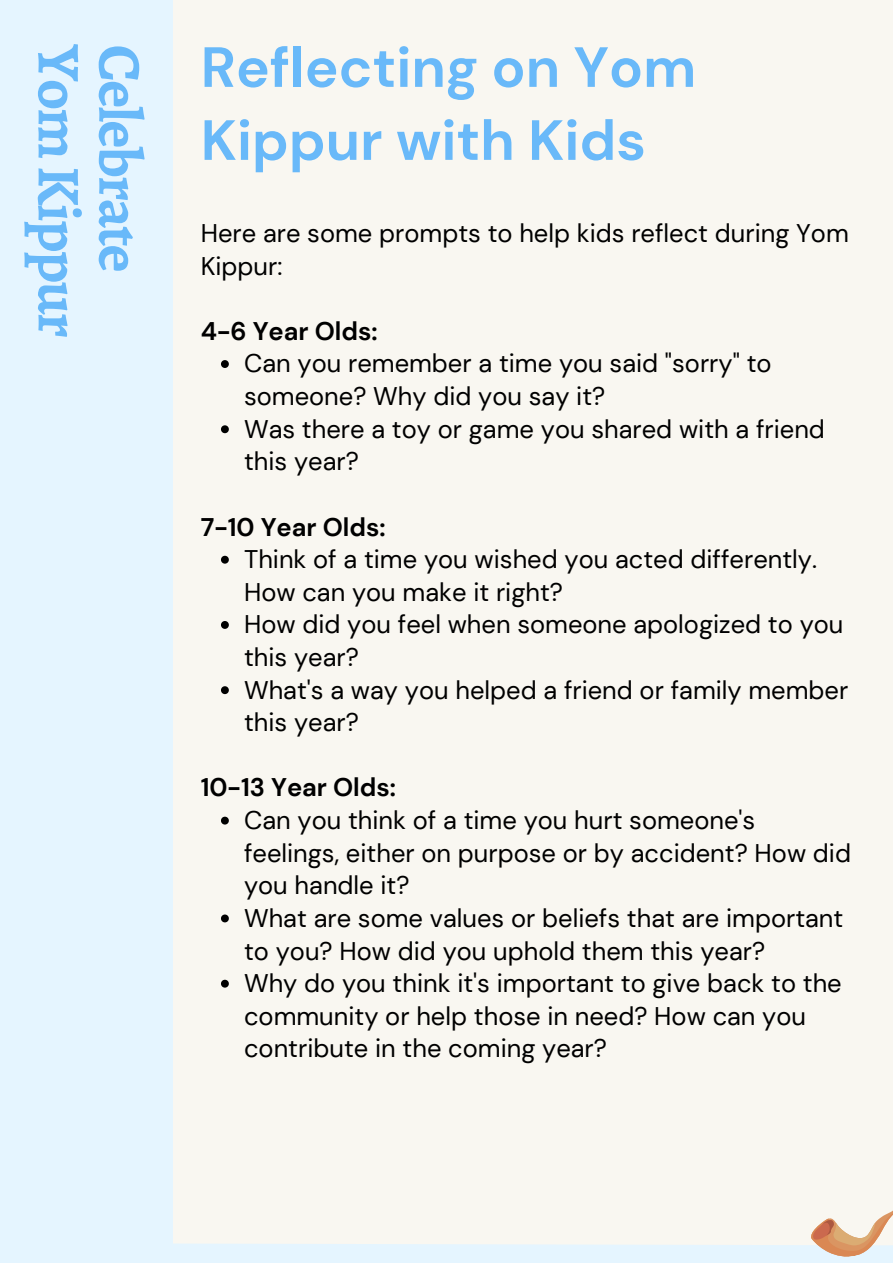
<style>
.page{position:relative;width:893px;height:1264px;background:#fff}
.page>*{position:absolute;margin:0;border:0;box-sizing:border-box;transform-origin:0 0}
.t1{font:700 60.9px "Alegreya";letter-spacing:-.035em;color:#69b9f9}
.t2{font:700 56.55px/72.9px "DM Sans";color:#69b9f9}
.t3{font:25.5px/32.5px "DM Sans";color:#000}
.t4{font:700 25.5px "DM Sans";color:#000}
</style>
<div class="page">
<div style="left:0;top:0;width:892px;height:1262px;background:#e5f5ff"></div>
<div style="left:173px;top:0;width:719px;height:1262px;background:#f9f7f1"></div>
<svg style="left:173px;top:1211px;width:719px;height:51px"></svg>
<svg style="left:221px;top:360px;width:8px;height:8px"></svg>
<svg style="left:221px;top:425px;width:8px;height:8px"></svg>
<svg style="left:221px;top:556px;width:8px;height:7px"></svg>
<svg style="left:221px;top:621px;width:8px;height:8px"></svg>
<svg style="left:221px;top:686px;width:8px;height:8px"></svg>
<svg style="left:221px;top:816px;width:8px;height:8px"></svg>
<svg style="left:221px;top:914px;width:8px;height:8px"></svg>
<svg style="left:221px;top:979px;width:8px;height:8px"></svg>
<p class="t1" style="left:101px;top:45px;width:294px;rotate:90deg">YomKippur</p>
<p class="t1" style="left:161px;top:45px;width:229px;rotate:90deg">Celebrate</p>
<p class="t2" style="left:201px;top:31px;width:497px">Reflecting on Yom<br>Kippur with Kids</p>
<p class="t3" style="left:201px;top:217px;width:649px">Here are some prompts to help kids reflect during Yom<br>Kippur:</p>
<p class="t4" style="left:201px;top:314px;width:178px">4-6 Year Olds:</p>
<p class="t3" style="left:244px;top:347px;width:529px">Can you remember a time you said "sorry" to someone? Why did you say it?</p>
<p class="t3" style="left:244px;top:413px;width:582px">Was there a toy or game you shared with a friend this year?</p>
<p class="t4" style="left:201px;top:510px;width:186px">7-10 Year Olds:</p>
<p class="t3" style="left:244px;top:543px;width:574px">Think of a time you wished you acted differently.<br>How can you make it right?</p>
<p class="t3" style="left:244px;top:608px;width:601px">How did you feel when someone apologized to you this year?</p>
<p class="t3" style="left:244px;top:673px;width:605px">What's a way you helped a friend or family member this year?</p>
<p class="t4" style="left:201px;top:771px;width:197px">10-13 Year Olds:</p>
<p class="t3" style="left:244px;top:804px;width:608px">Can you think of a time you hurt someone's feelings, either on purpose or by accident? How did you handle it?</p>
<p class="t3" style="left:244px;top:901px;width:600px">What are some values or beliefs that are important to you? How did you uphold them this year?</p>
<p class="t3" style="left:244px;top:967px;width:599px">Why do you think it's important to give back to the community or help those in need? How can you contribute in the coming year?</p>
</div>
